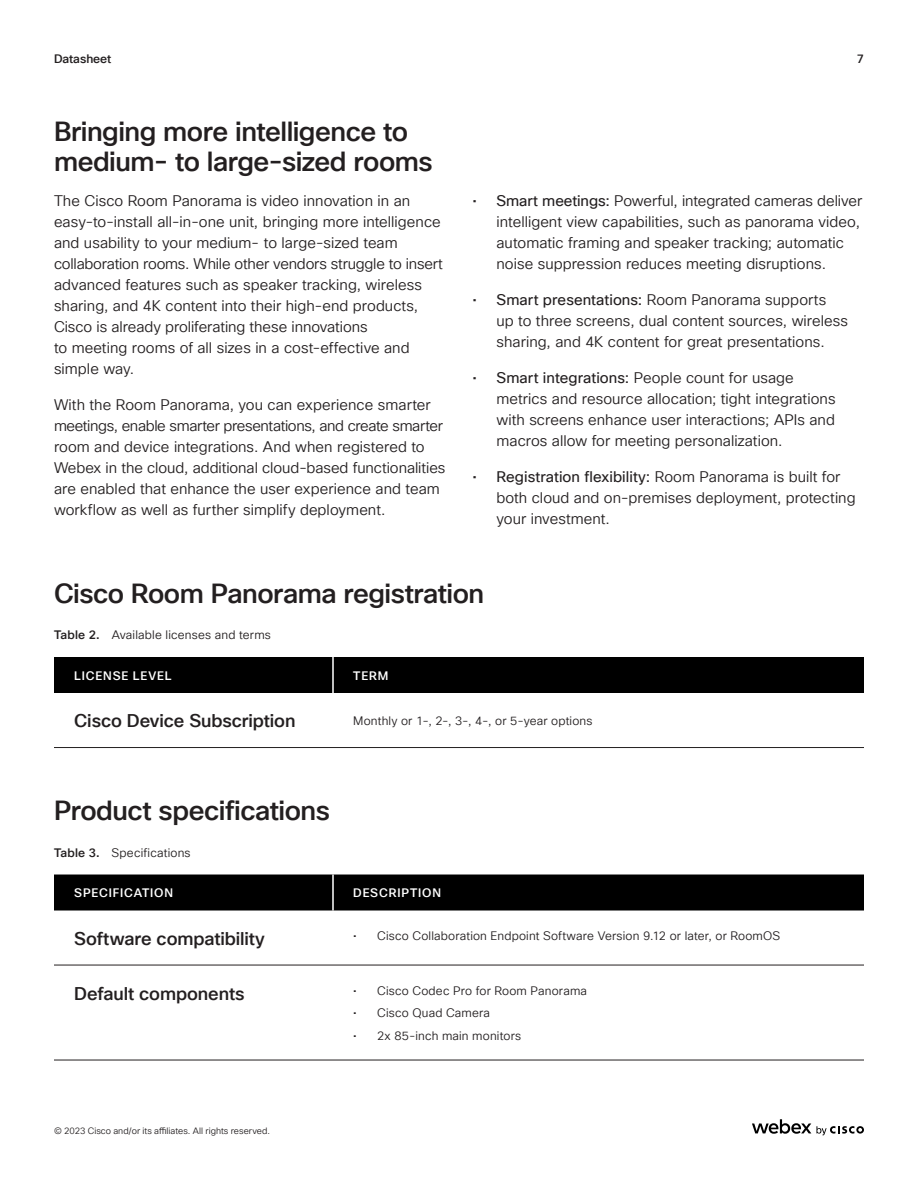
<style>
.page{position:relative;width:918px;height:1188px;background:#fff}
.page>*{position:absolute;margin:0;border:0;box-sizing:border-box;transform-origin:0 0}
.H4_Subtitle___10pt_s{font:500 27px/30px "Cisco Sans TT";letter-spacing:-.02em;color:#231f20}
.H5_Paragraph_Title{font:500 18px "Cisco Sans TT";letter-spacing:-.005em;color:#231f20}
.Body{font:15px/21px "Cisco Sans TT Light";letter-spacing:.005em;color:#231f20}
.t1{font:12px "Cisco Sans TT Light";letter-spacing:.015em;color:#231f20}
.Column_header{font:500 12px "Cisco Sans TT";letter-spacing:.07em;color:#fff}
.t2{font:500 12px "Cisco Sans TT";letter-spacing:-.005em;color:#231f20}
.t3{font:9px "Cisco Sans TT Light";letter-spacing:.005em;color:#231f20}
.s1{font-family:"Cisco Sans TT"}
.s2{font-family:"Cisco Sans TT";font-weight:500}
</style>
<div class="page">
<div style="left:54px;top:657px;width:810px;height:36px;background:#000"></div>
<hr style="left:54px;top:747px;width:279px;height:1px;background:#231f20">
<hr style="left:333px;top:747px;width:531px;height:1px;background:#231f20">
<hr style="left:332px;top:657px;width:2px;height:36px;background:#fff">
<div style="left:54px;top:875px;width:810px;height:36px;background:#000"></div>
<hr style="left:54px;top:965px;width:279px;height:1px;background:#231f20">
<hr style="left:333px;top:965px;width:531px;height:1px;background:#231f20">
<hr style="left:54px;top:1060px;width:279px;height:1px;background:#231f20">
<hr style="left:333px;top:1060px;width:531px;height:1px;background:#231f20">
<hr style="left:332px;top:875px;width:2px;height:36px;background:#fff">
<svg style="left:752px;top:1119px;width:112px;height:16px"></svg>
<p class="t2" style="left:54px;top:51px;width:59px">Datasheet</p>
<p class="t2" style="left:857px;top:51px;width:9px">7</p>
<p class="H4_Subtitle___10pt_s" style="left:54px;top:117px;width:380px">Bringing more intelligence to medium- to large-sized rooms</p>
<p class="Body" style="left:54px;top:191px;width:391px">The Cisco Room Panorama is video innovation in an easy-to-install all-in-one unit, bringing more intelligence and usability to your medium- to large-sized team collaboration rooms. While other vendors struggle to insert advanced features such as speaker tracking, wireless sharing, and 4K content into their high-end products, Cisco is already proliferating these innovations<br>to meeting rooms of all sizes in a cost-effective and simple way.</p>
<p class="Body" style="left:54px;top:395px;width:393px">With the Room Panorama, you can experience smarter meetings, enable smarter presentations, and create smarter room and device integrations. And when registered to Webex in the cloud, additional cloud-based functionalities are enabled that enhance the user experience and team workflow as well as further simplify deployment.</p>
<p class="Body" style="left:496px;top:191px;width:367px;text-indent:-24px">• <span class="s1">Smart meetings:</span> Powerful, integrated cameras deliver intelligent view capabilities, such as panorama video, automatic framing and speaker tracking; automatic noise suppression reduces meeting disruptions.</p>
<p class="Body" style="left:496px;top:290px;width:353px;text-indent:-24px">• <span class="s1">Smart presentations:</span> Room Panorama supports<br>up to three screens, dual content sources, wireless sharing, and 4K content for great presentations.</p>
<p class="Body" style="left:496px;top:368px;width:341px;text-indent:-24px">• <span class="s1">Smart integrations:</span> People count for usage metrics and resource allocation; tight integrations with screens enhance user interactions; APIs and macros allow for meeting personalization.</p>
<p class="Body" style="left:496px;top:467px;width:361px;text-indent:-24px">• <span class="s1">Registration flexibility:</span> Room Panorama is built for both cloud and on-premises deployment, protecting your investment.</p>
<p class="H4_Subtitle___10pt_s" style="left:54px;top:579px;width:432px">Cisco Room Panorama registration</p>
<p class="t1" style="left:54px;top:627px;width:218px"><span class="s2">Table 2.</span> Available licenses and terms</p>
<p class="Column_header" style="left:74px;top:668px;width:99px">LICENSE LEVEL</p>
<p class="Column_header" style="left:353px;top:668px;width:37px">TERM</p>
<p class="H5_Paragraph_Title" style="left:74px;top:709px;width:223px">Cisco Device Subscription</p>
<p class="t1" style="left:353px;top:713px;width:241px">Monthly or 1-, 2-, 3-, 4-, or 5-year options</p>
<p class="H4_Subtitle___10pt_s" style="left:54px;top:797px;width:278px">Product specifications</p>
<p class="t1" style="left:54px;top:845px;width:138px"><span class="s2">Table 3.</span> Specifications</p>
<p class="Column_header" style="left:74px;top:885px;width:100px">SPECIFICATION</p>
<p class="Column_header" style="left:353px;top:885px;width:89px">DESCRIPTION</p>
<p class="H5_Paragraph_Title" style="left:74px;top:927px;width:192px">Software compatibility</p>
<p class="t1" style="left:353px;top:928px;width:429px">• Cisco Collaboration Endpoint Software Version 9.12 or later, or RoomOS</p>
<p class="H5_Paragraph_Title" style="left:74px;top:982px;width:172px">Default components</p>
<p class="t1" style="left:353px;top:983px;width:235px">• Cisco Codec Pro for Room Panorama</p>
<p class="t1" style="left:353px;top:1005px;width:138px">• Cisco Quad Camera</p>
<p class="t1" style="left:353px;top:1028px;width:170px">• 2x 85-inch main monitors</p>
<p class="t3" style="left:54px;top:1125px;width:217px">© 2023 Cisco and/or its affiliates. All rights reserved.</p>
</div>
